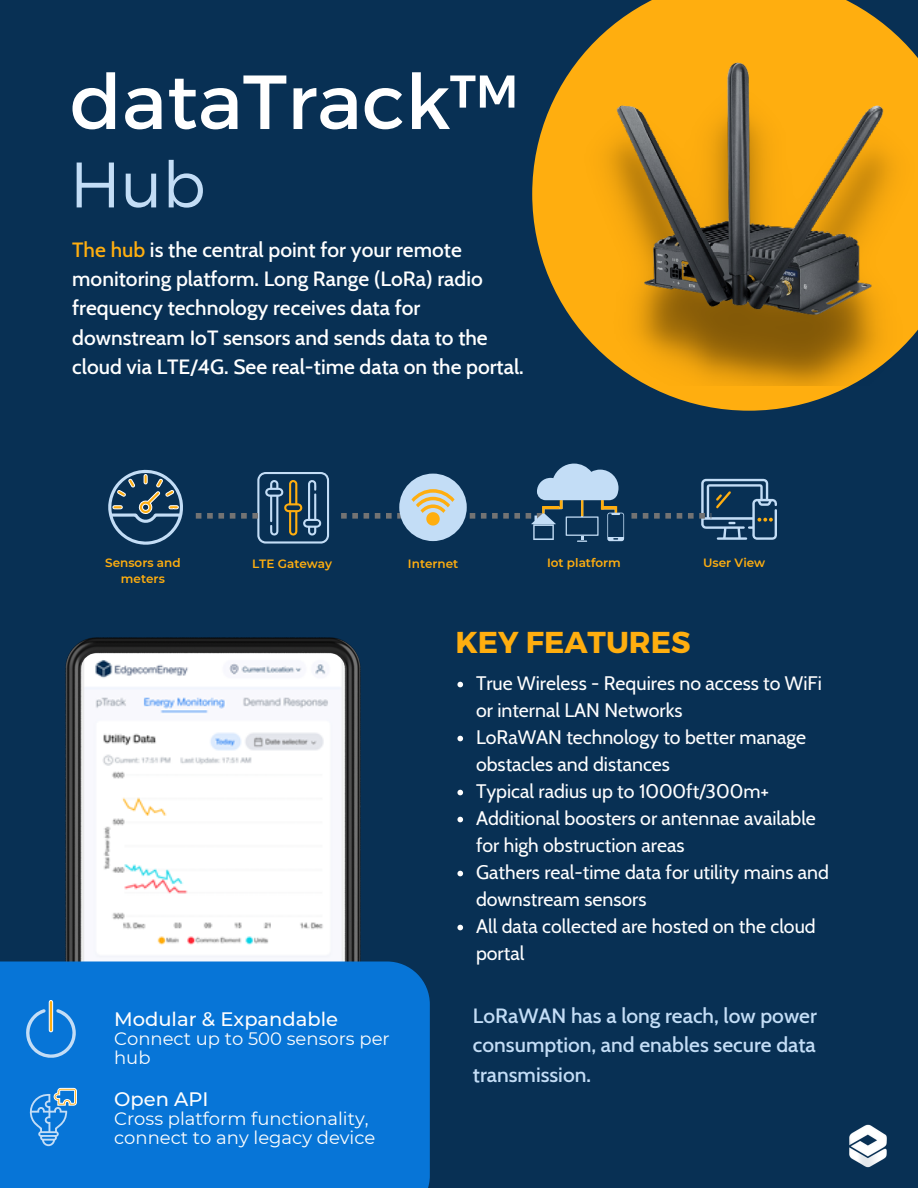
<style>
.page{position:relative;width:918px;height:1188px;background:#083054}
.page>*{position:absolute;margin:0;border:0;box-sizing:border-box;transform-origin:0 0}
.t1{font:76.5px "Montserrat";color:#fff}
.t2{font:300 64.2px "Montserrat";color:#c3ddf6}
.t3{font:700 30.15px "Montserrat";color:#ffae0f}
.t4{font:500 21px/29.2px "Cabin";color:#fff}
.t5{font:500 21px/29.2px "Cabin";color:#c3ddf6;text-align:justify}
.t6{font:19.5px/27px "Cabin";color:#fefefe}
.t7{font:500 19.5px "Montserrat";color:#fefefe}
.t8{font:18px/19.2px "Montserrat";color:#fefefe}
.t9{font:600 12px/16px "Montserrat";color:#ffae0f;text-align:center}
.s1{color:#ffae0f}
</style>
<div class="page">
<svg style="left:648px;top:386px;width:202px;height:25px;fill:#ffae0f"></svg>
<img style="left:532px;top:0;width:386px;height:386px">
<img style="left:65px;top:638px;width:295px;height:324px">
<div style="left:0;top:962px;width:430px;height:226px;background:#0775d7"></div>
<svg style="left:457px;top:682px;width:6px;height:5px"></svg>
<svg style="left:457px;top:736px;width:6px;height:5px"></svg>
<svg style="left:457px;top:790px;width:6px;height:5px"></svg>
<svg style="left:457px;top:817px;width:6px;height:5px"></svg>
<svg style="left:457px;top:871px;width:6px;height:5px"></svg>
<svg style="left:457px;top:925px;width:6px;height:5px"></svg>
<svg style="left:26px;top:1088px;width:50px;height:58px;background:#348cd9"></svg>
<svg style="left:25px;top:1000px;width:51px;height:60px;background:#2d88d8"></svg>
<svg style="left:108px;top:470px;width:75px;height:75px"></svg>
<svg style="left:196px;top:472px;width:133px;height:72px"></svg>
<svg style="left:341px;top:513px;width:60px;height:6px"></svg>
<svg style="left:631px;top:479px;width:146px;height:61px"></svg>
<svg style="left:470px;top:464px;width:154px;height:78px"></svg>
<div style="left:399px;top:474px;width:68px;height:67px;background:#c3ddf6;border-radius:50%"></div>
<svg style="left:411px;top:489px;width:44px;height:37px"></svg>
<img style="left:849px;top:1124px;width:38px;height:44px">
<h1 class="t1" style="left:70px;top:52px;width:450px">dataTrack™</h1>
<h2 class="t2" style="left:70px;top:143px;width:137px">Hub</h2>
<p class="t4" style="left:72px;top:235px;width:453px"><span class="s1">The hub</span> is the central point for your remote monitoring platform. Long Range (LoRa) radio frequency technology receives data for downstream IoT sensors and sends data to the cloud via LTE/4G. See real-time data on the portal.</p>
<p class="t9" style="left:105px;top:554px;width:77px">Sensors and meters</p>
<p class="t9" style="left:252px;top:555px;width:82px">LTE Gateway</p>
<p class="t9" style="left:408px;top:556px;width:52px">Internet</p>
<p class="t9" style="left:547px;top:554px;width:75px">Iot platform</p>
<p class="t9" style="left:703px;top:554px;width:64px">User View</p>
<p class="t7" style="left:114px;top:1007px;width:226px">Modular &amp; Expandable</p>
<p class="t8" style="left:114px;top:1029px;width:277px">Connect up to 500 sensors per hub</p>
<p class="t7" style="left:114px;top:1087px;width:96px">Open API</p>
<p class="t8" style="left:114px;top:1109px;width:263px">Cross platform functionality, connect to any legacy device</p>
<h3 class="t3" style="left:455px;top:623px;width:237px">KEY FEATURES</h3>
<p class="t6" style="left:476px;top:669px;width:355px">True Wireless - Requires no access to WiFi or internal LAN Networks<br>LoRaWAN technology to better manage obstacles and distances<br>Typical radius up to 1000ft/300m+<br>Additional boosters or antennae available for high obstruction areas<br>Gathers real-time data for utility mains and downstream sensors<br>All data collected are hosted on the cloud portal</p>
<p class="t5" style="left:473px;top:1001px;width:345px">LoRaWAN has a long reach, low power consumption, and enables secure data transmission.</p>
</div>
